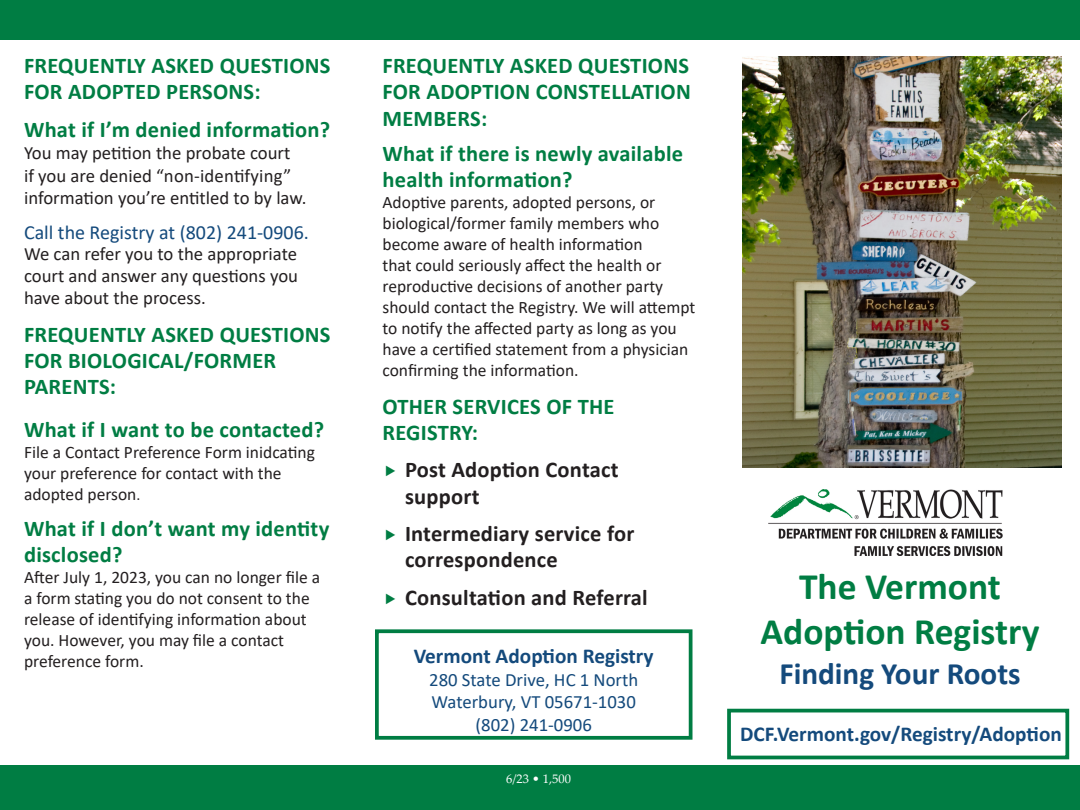
<style>
.page{position:relative;width:1080px;height:810px;background:#fff}
.page>*{position:absolute;margin:0;border:0;box-sizing:border-box;transform-origin:0 0}
.t1{font:700 37.5px/45px "Calibri";color:#007d43;text-align:center}
.t2{font:700 31.25px "Calibri";color:#144a7c}
.t3{font:700 22.5px/26.2px "Calibri";letter-spacing:.01em;color:#007d43}
.t4{font:700 22.5px/26.2px "Calibri";letter-spacing:.01em;color:#231f20}
.t5{font:700 21.25px "Calibri";color:#144a7c}
.t6{font:20px "Calibri";color:#144a7c}
.t7{font:18.75px/22.5px "Calibri";color:#231f20}
.t8{font:18.75px "Calibri";color:#144a7c}
.t9{font:17.5px/21px "Calibri";color:#231f20}
.t10{font:12.5px "Palatino Linotype";color:#fff}
.s1{font-size:15.62px}
</style>
<div class="page">
<div style="left:0;top:765px;width:1080px;height:45px;background:#007d43"></div>
<div style="left:0;top:0;width:1080px;height:39px;background:#007d43"></div>
<img style="left:742px;top:56px;width:320px;height:412px">
<img style="left:768px;top:490px;width:235px;height:65px">
<div style="left:375px;top:629px;width:317px;height:111px;border:4px solid #007d43"></div>
<div style="left:727px;top:709px;width:342px;height:50px;border:4px solid #007d43"></div>
<p class="t3" style="left:24px;top:52px;width:308px">FREQUENTLY ASKED QUESTIONS<br>FOR ADOPTED PERSONS:</p>
<p class="t3" style="left:24px;top:116px;width:308px">What if I’m denied information?</p>
<p class="t7" style="left:24px;top:141px;width:284px">You may petition the probate court<br>if you are denied “non-identifying” information you’re entitled to by law.</p>
<p class="t6" style="left:24px;top:219px;width:286px">Call the Registry at (802) 241-0906.</p>
<p class="t7" style="left:24px;top:243px;width:276px;line-height:21.9px;text-align:justify">We can refer you to the appropriate court and answer any questions you have about the process.</p>
<p class="t3" style="left:24px;top:321px;width:308px">FREQUENTLY ASKED QUESTIONS<br>FOR BIOLOGICAL/FORMER<br>PARENTS:</p>
<p class="t3" style="left:24px;top:416px;width:302px">What if I want to be contacted?</p>
<p class="t9" style="left:24px;top:442px;width:292px">File a Contact Preference Form inidcating your preference for contact with the adopted person<span class="s1">.</span></p>
<p class="t3" style="left:24px;top:515px;width:307px">What if I don’t want my identity disclosed?</p>
<p class="t9" style="left:24px;top:566px;width:298px">After July 1, 2023, you can no longer file a a form stating you do not consent to the release of identifying information about you. However, you may file a contact preference form.</p>
<p class="t3" style="left:382px;top:52px;width:310px;text-align:justify">FREQUENTLY ASKED QUESTIONS FOR ADOPTION CONSTELLATION MEMBERS:</p>
<p class="t3" style="left:382px;top:140px;width:302px">What if there is newly available health information?</p>
<p class="t9" style="left:382px;top:191px;width:315px">Adoptive parents, adopted persons, or biological/former family members who become aware of health information<br>that could seriously affect the health or reproductive decisions of another party should contact the Registry. We will attempt to notify the affected party as long as you have a certified statement from a physician confirming the information.</p>
<p class="t3" style="left:382px;top:393px;width:233px">OTHER SERVICES OF THE<br>REGISTRY:</p>
<p class="t4" style="left:405px;top:456px;width:215px">Post Adoption Contact support</p>
<p class="t4" style="left:405px;top:520px;width:231px">Intermediary service for correspondence</p>
<p class="t4" style="left:405px;top:584px;width:244px">Consultation and Referral</p>
<p class="t5" style="left:414px;top:641px;width:241px">Vermont Adoption Registry</p>
<p class="t8" style="left:429px;top:666px;width:211px">280 State Drive, HC 1 North</p>
<p class="t8" style="left:432px;top:689px;width:206px">Waterbury, VT 05671-1030</p>
<p class="t8" style="left:476px;top:711px;width:118px">(802) 241-0906</p>
<p class="t10" style="left:506px;top:770px;width:66px">6/23 • 1,500</p>
<p class="t1" style="left:761px;top:564px;width:280px">The Vermont<br>Adoption Registry</p>
<p class="t2" style="left:779px;top:652px;width:243px">Finding Your Roots</p>
<p class="t5" style="left:740px;top:719px;width:323px">DCF.Vermont.gov/Registry/Adoption</p>
</div>
